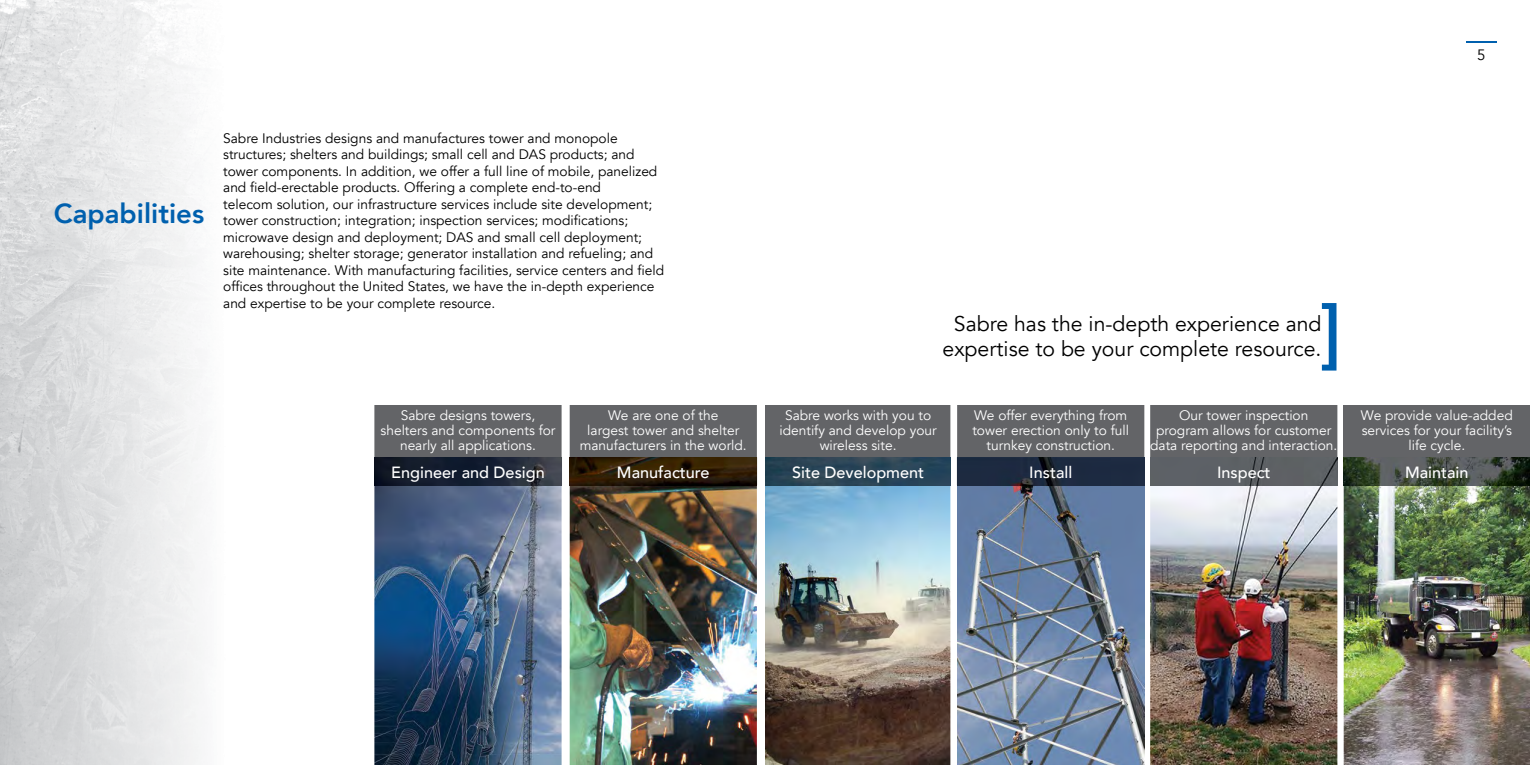
<style>
.page{position:relative;width:1530px;height:765px;background:#fff}
.page>*{position:absolute;margin:0;border:0;box-sizing:border-box;transform-origin:0 0}
.t1{font:800 27.5px "Avenir";color:#0060ae}
.t2{font:21.25px/25.5px "Avenir";color:#000;text-align:center}
.t3{font:500 16.25px "Avenir";color:#fff}
.t4{font:15px "Avenir";color:#000}
.t5{font:13.75px/16.5px "Avenir";color:#000}
.t6{font:13.75px/15px "Avenir";color:#fff;text-align:center}
</style>
<div class="page">
<img style="left:957px;top:485px;width:187px;height:280px">
<img style="left:765px;top:485px;width:185px;height:280px">
<img style="left:374px;top:485px;width:188px;height:280px">
<img style="left:570px;top:485px;width:187px;height:280px">
<img style="left:0;top:0;width:202px;height:765px">
<svg style="left:1322px;top:303px;width:15px;height:68px"></svg>
<div style="left:570px;top:405px;width:187px;height:52px;background:#636467"></div>
<img style="left:570px;top:457px;width:187px;height:28px">
<div style="left:374px;top:405px;width:188px;height:52px;background:#636467"></div>
<img style="left:374px;top:457px;width:188px;height:28px">
<img style="left:1150px;top:485px;width:187px;height:280px">
<div style="left:1150px;top:405px;width:187px;height:52px;background:#636467"></div>
<div style="left:1150px;top:457px;width:187px;height:28px;background:#5d6166"></div>
<img style="left:1344px;top:485px;width:186px;height:280px">
<div style="left:765px;top:405px;width:185px;height:52px;background:#636467"></div>
<img style="left:765px;top:457px;width:185px;height:28px">
<svg style="left:957px;top:405px;width:187px;height:80px;background:#4a4f58"></svg>
<div style="left:1344px;top:405px;width:186px;height:52px;background:#636467"></div>
<img style="left:1344px;top:457px;width:186px;height:28px">
<hr style="left:1466px;top:42px;width:31px;height:1px;background:#0060ae">
<h1 class="t1" style="left:54px;top:192px;width:152px">Capabilities</h1>
<p class="t5" style="left:223px;top:130px;width:443px">Sabre Industries designs and manufactures tower and monopole structures; shelters and buildings; small cell and DAS products; and tower components. In addition, we offer a full line of mobile, panelized and field-erectable products. Offering a complete end-to-end<br>telecom solution, our infrastructure services include site development; tower construction; integration; inspection services; modifications; microwave design and deployment; DAS and small cell deployment; warehousing; shelter storage; generator installation and refueling; and site maintenance. With manufacturing facilities, service centers and field offices throughout the United States, we have the in-depth experience and expertise to be your complete resource.</p>
<p class="t6" style="left:381px;top:408px;width:176px">Sabre designs towers, shelters and components for nearly all applications.</p>
<p class="t3" style="left:391px;top:458px;width:155px">Engineer and Design</p>
<p class="t6" style="left:580px;top:408px;width:169px">We are one of the<br>largest tower and shelter manufacturers in the world.</p>
<p class="t3" style="left:617px;top:458px;width:94px">Manufacture</p>
<p class="t4" style="left:1477px;top:46px;width:10px">5</p>
<h2 class="t2" style="left:943px;top:311px;width:380px">Sabre has the in-depth experience and expertise to be your complete resource.</h2>
<p class="t6" style="left:779px;top:408px;width:159px">Sabre works with you to identify and develop your wireless site.</p>
<p class="t3" style="left:792px;top:458px;width:134px">Site Development</p>
<p class="t6" style="left:972px;top:408px;width:158px">We offer everything from tower erection only to full turnkey construction.</p>
<p class="t3" style="left:1029px;top:458px;width:45px">Install</p>
<p class="t6" style="left:1150px;top:408px;width:189px">Our tower inspection<br>program allows for customer data reporting and interaction.</p>
<p class="t3" style="left:1217px;top:458px;width:55px">Inspect</p>
<p class="t6" style="left:1361px;top:408px;width:153px">We provide value-added services for your facility’s life cycle.</p>
<p class="t3" style="left:1405px;top:458px;width:65px">Maintain</p>
</div>
